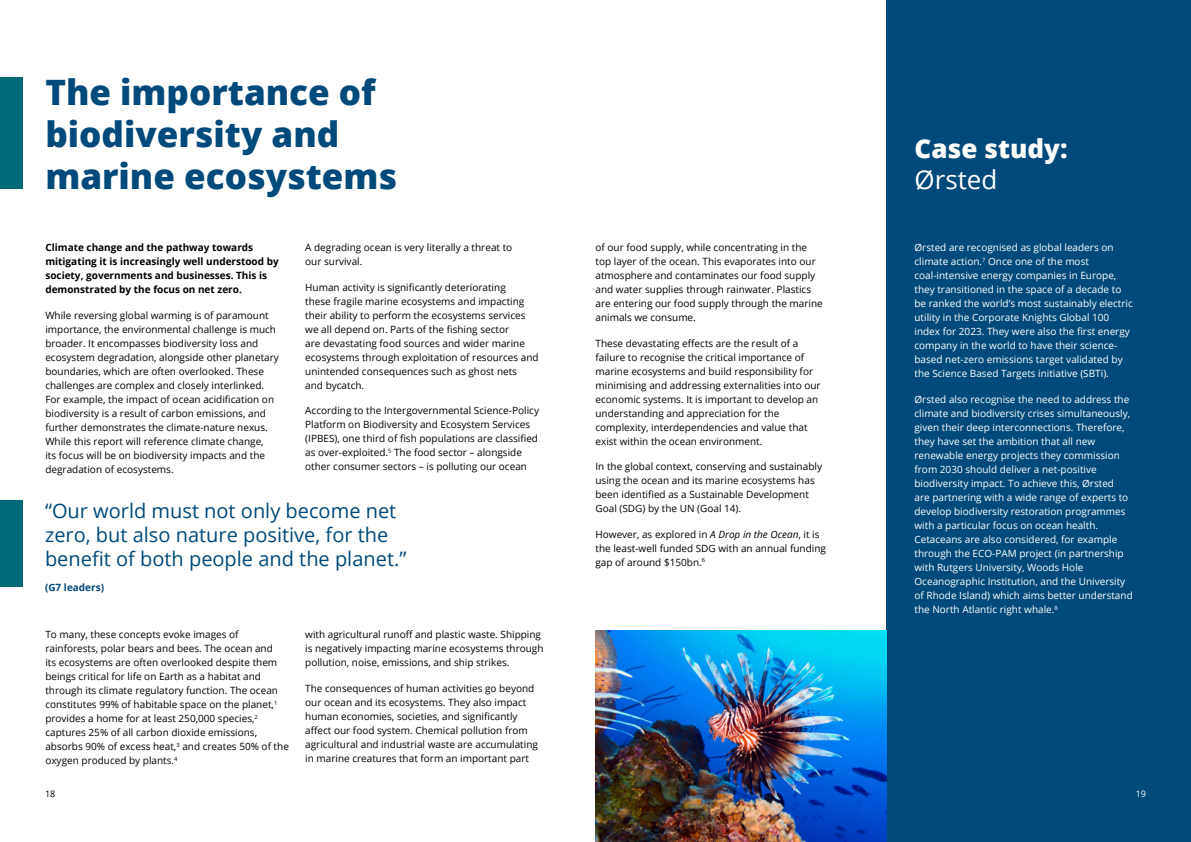
<style>
.page{position:relative;width:1191px;height:842px;background:#fff}
.page>*{position:absolute;margin:0;border:0;box-sizing:border-box;transform-origin:0 0}
.t1{font:800 35px/42px "Open Sans";color:#00497b}
.t2{font:800 26px "Open Sans";color:#fff}
.t3{font:26px "Open Sans";color:#fff}
.t4{font:20px/24px "Open Sans";color:#00497b}
.t5{font:10px/14px "Open Sans";color:#000}
.t6{font:10px/14px "Open Sans";color:#fff}
.t7{font:700 10px/14px "Open Sans";color:#000}
.t8{font:700 10px "Open Sans";color:#00497b}
.t9{font:9px "Open Sans";color:#000}
.t10{font:9px "Open Sans";color:#fff}
.s1{font-style:italic}
</style>
<div class="page">
<div style="left:886px;top:0;width:305px;height:842px;background:#00497b"></div>
<img style="left:595px;top:631px;width:291px;height:211px">
<div style="left:0;top:501px;width:22px;height:86px;background:#006a78"></div>
<div style="left:0;top:78px;width:22px;height:111px;background:#006a78"></div>
<h1 class="t1" style="left:45px;top:70px;width:353px">The importance of biodiversity and marine ecosystems</h1>
<p class="t7" style="left:45px;top:241px;width:235px">Climate change and the pathway towards mitigating it is increasingly well understood by society, governments and businesses. This is demonstrated by the focus on net zero.</p>
<p class="t5" style="left:45px;top:308px;width:235px">While reversing global warming is of paramount importance, the environmental challenge is much broader. It encompasses biodiversity loss and ecosystem degradation, alongside other planetary boundaries, which are often overlooked. These challenges are complex and closely interlinked.<br>For example, the impact of ocean acidification on biodiversity is a result of carbon emissions, and further demonstrates the climate-nature nexus.<br>While this report will reference climate change,<br>its focus will be on biodiversity impacts and the degradation of ecosystems.</p>
<p class="t5" style="left:305px;top:241px;width:208px">A degrading ocean is very literally a threat to our survival.</p>
<p class="t5" style="left:305px;top:280px;width:235px">Human activity is significantly deteriorating<br>these fragile marine ecosystems and impacting their ability to perform the ecosystems services we all depend on. Parts of the fishing sector<br>are devastating food sources and wider marine ecosystems through exploitation of resources and unintended consequences such as ghost nets<br>and bycatch.</p>
<p class="t5" style="left:305px;top:403px;width:235px">According to the Intergovernmental Science-Policy Platform on Biodiversity and Ecosystem Services (IPBES), one third of fish populations are classified as over-exploited.<sup>5</sup> The food sector – alongside other consumer sectors – is polluting our ocean</p>
<h3 class="t4" style="left:45px;top:498px;width:363px">“Our world must not only become net zero, but also nature positive, for the benefit of both people and the planet.”</h3>
<p class="t8" style="left:45px;top:580px;width:61px">(G7 leaders)</p>
<p class="t5" style="left:45px;top:627px;width:245px">To many, these concepts evoke images of rainforests, polar bears and bees. The ocean and<br>its ecosystems are often overlooked despite them beings critical for life on Earth as a habitat and through its climate regulatory function. The ocean constitutes 99% of habitable space on the planet,<sup>1 </sup>provides a home for at least 250,000 species,<sup>2 </sup>captures 25% of all carbon dioxide emissions, absorbs 90% of excess heat,<sup>3</sup> and creates 50% of the oxygen produced by plants.<sup>4</sup></p>
<p class="t5" style="left:305px;top:627px;width:240px">with agricultural runoff and plastic waste. Shipping is negatively impacting marine ecosystems through pollution, noise, emissions, and ship strikes.</p>
<p class="t5" style="left:305px;top:681px;width:234px">The consequences of human activities go beyond our ocean and its ecosystems. They also impact human economies, societies, and significantly affect our food system. Chemical pollution from agricultural and industrial waste are accumulating in marine creatures that form an important part</p>
<p class="t5" style="left:595px;top:241px;width:229px">of our food supply, while concentrating in the top layer of the ocean. This evaporates into our atmosphere and contaminates our food supply and water supplies through rainwater. Plastics are entering our food supply through the marine animals we consume.</p>
<p class="t5" style="left:595px;top:336px;width:227px">These devastating effects are the result of a failure to recognise the critical importance of marine ecosystems and build responsibility for minimising and addressing externalities into our economic systems. It is important to develop an understanding and appreciation for the complexity, interdependencies and value that exist within the ocean environment.</p>
<p class="t5" style="left:595px;top:459px;width:228px">In the global context, conserving and sustainably using the ocean and its marine ecosystems has been identified as a Sustainable Development Goal (SDG) by the UN (Goal 14).</p>
<p class="t5" style="left:595px;top:527px;width:232px">However, as explored in <span class="s1">A Drop in the Ocean</span>, it is the least-well funded SDG with an annual funding gap of around $150bn.<sup>6</sup></p>
<h2 class="t2" style="left:914px;top:129px;width:155px">Case study:</h2>
<h2 class="t3" style="left:914px;top:162px;width:84px">Ørsted</h2>
<p class="t6" style="left:914px;top:241px;width:220px">Ørsted are recognised as global leaders on climate action.<sup>7</sup> Once one of the most coal-intensive energy companies in Europe, they transitioned in the space of a decade to be ranked the world’s most sustainably electric utility in the Corporate Knights Global 100 index for 2023. They were also the first energy company in the world to have their science&shy;based net-zero emissions target validated by the Science Based Targets initiative (SBTi).</p>
<p class="t6" style="left:914px;top:392px;width:220px">Ørsted also recognise the need to address the climate and biodiversity crises simultaneously, given their deep interconnections. Therefore, they have set the ambition that all new renewable energy projects they commission from 2030 should deliver a net-positive biodiversity impact. To achieve this, Ørsted<br>are partnering with a wide range of experts to develop biodiversity restoration programmes with a particular focus on ocean health.<br>Cetaceans are also considered, for example through the ECO-PAM project (in partnership with Rutgers University, Woods Hole Oceanographic Institution, and the University of Rhode Island) which aims better understand the North Atlantic right whale.<sup>8</sup></p>
<p class="t9" style="left:45px;top:787px;width:12px">18</p>
<p class="t10" style="left:1135px;top:787px;width:12px">19</p>
</div>
